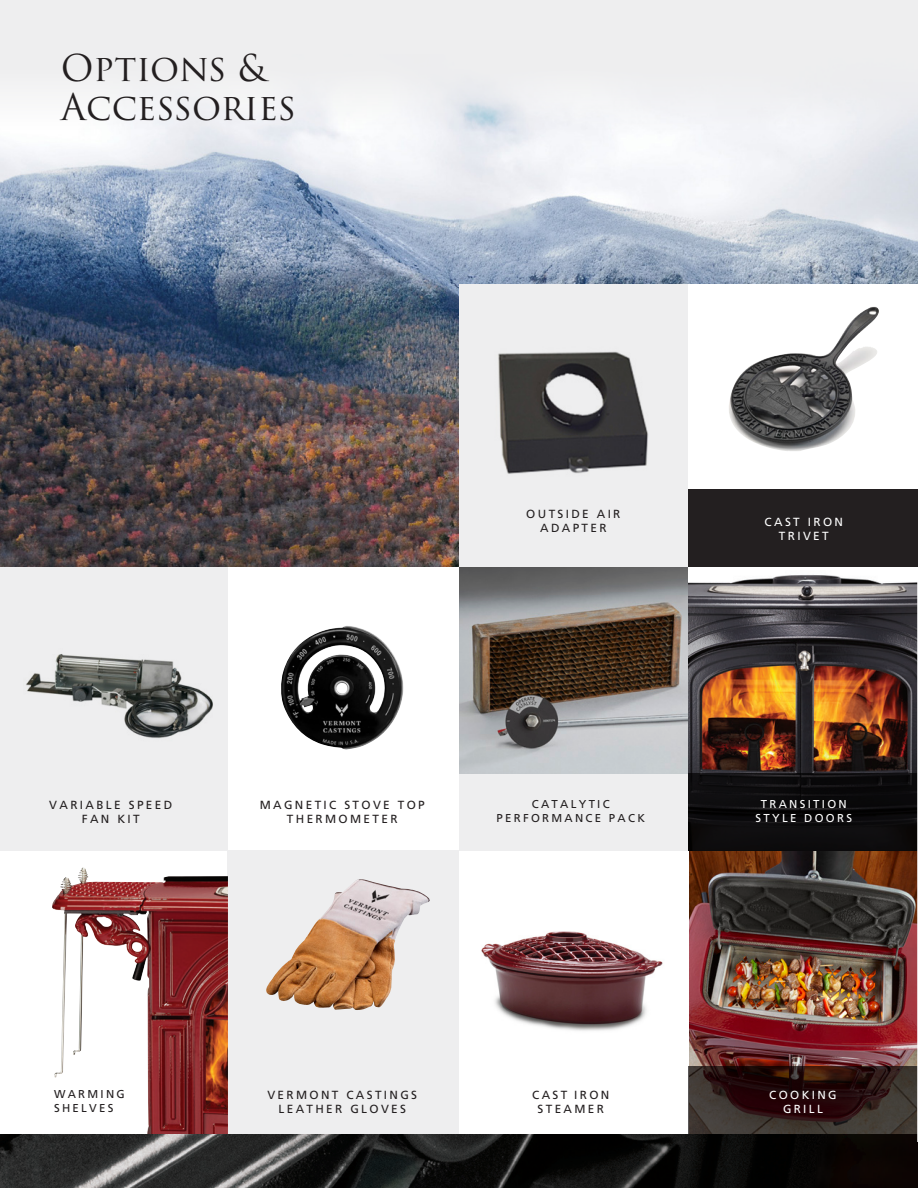
<style>
.page{position:relative;width:918px;height:1188px;background:#fff}
.page>*{position:absolute;margin:0;border:0;box-sizing:border-box;transform-origin:0 0}
.t1{font:36px/39px "Trajan Pro 3";letter-spacing:-.005em;color:#231f20}
.t2{font:11.85px/14.1px "Frutiger";letter-spacing:.2em;color:#231f20;text-align:center}
.t3{font:11.85px/14.1px "Frutiger";letter-spacing:.2em;color:#fff;text-align:center}
.t4{font:11.7px/14.1px "Frutiger";letter-spacing:.2em;color:#231f20;text-align:center}
.t5{font:11.7px/14.1px "Frutiger";letter-spacing:.2em;color:#fff;text-align:center}
.t6{font:11.4px/13.6px "Frutiger";letter-spacing:.2em;color:#231f20}
.t7{font:11.4px/13.6px "Frutiger";letter-spacing:.2em;color:#fff;text-align:center}
</style>
<div class="page">
<div style="left:0;top:0;width:917px;height:851px;background:#eeeeef"></div>
<img style="left:0;top:98px;width:917px;height:675px">
<div style="left:0;top:567px;width:229px;height:284px;background:#eeeeef"></div>
<div style="left:229px;top:567px;width:230px;height:284px;background:#fff"></div>
<div style="left:228px;top:850px;width:231px;height:284px;background:#eeeeef"></div>
<img style="left:0;top:1134px;width:918px;height:54px">
<img style="left:689px;top:851px;width:228px;height:216px">
<img style="left:281px;top:626px;width:122px;height:123px">
<img style="left:52px;top:867px;width:176px;height:267px">
<img style="left:689px;top:567px;width:228px;height:206px">
<div style="left:688px;top:773px;width:230px;height:78px;background:#0d0b0d"></div>
<div style="left:456px;top:877px;width:229px;height:168px;background:#fff"></div>
<img style="left:481px;top:931px;width:182px;height:100px">
<img style="left:266px;top:879px;width:164px;height:131px">
<img style="left:459px;top:567px;width:229px;height:206px">
<svg style="left:688px;top:1067px;width:229px;height:67px"></svg>
<div style="left:688px;top:284px;width:230px;height:283px;background:#fff"></div>
<div style="left:459px;top:284px;width:229px;height:283px;background:#eeeeef"></div>
<img style="left:729px;top:307px;width:150px;height:144px">
<div style="left:689px;top:490px;width:229px;height:77px;background:#231f20"></div>
<img style="left:498px;top:351px;width:150px;height:123px">
<hr style="left:917px;top:567px;width:1px;height:574px;background:#fff">
<img style="left:26px;top:654px;width:187px;height:84px">
<p class="t1" style="left:61px;top:50px;width:237px">Options &amp;<br>Accessories</p>
<p class="t4" style="left:526px;top:507px;width:96px">OUTSIDE AIR<br>ADAPTER</p>
<p class="t2" style="left:49px;top:798px;width:124px">VARIABLE SPEED</p>
<p class="t2" style="left:82px;top:812px;width:59px">FAN KIT</p>
<p class="t2" style="left:260px;top:798px;width:167px">MAGNETIC STOVE TOP<br>THERMOMETER</p>
<p class="t6" style="left:532px;top:798px;width:79px">CATALYTIC</p>
<p class="t6" style="left:496px;top:811px;width:150px">PERFORMANCE PACK</p>
<p class="t3" style="left:765px;top:515px;width:80px">CAST IRON<br>TRIVET</p>
<p class="t7" style="left:756px;top:798px;width:98px">TRANSITION<br>STYLE DOORS</p>
<p class="t6" style="left:54px;top:1088px;width:72px">WARMING<br>SHELVES</p>
<p class="t2" style="left:532px;top:1088px;width:79px">CAST IRON<br>STEAMER</p>
<p class="t2" style="left:267px;top:1088px;width:151px">VERMONT CASTINGS<br>LEATHER GLOVES</p>
<p class="t5" style="left:769px;top:1087px;width:69px">COOKING<br>GRILL</p>
</div>
